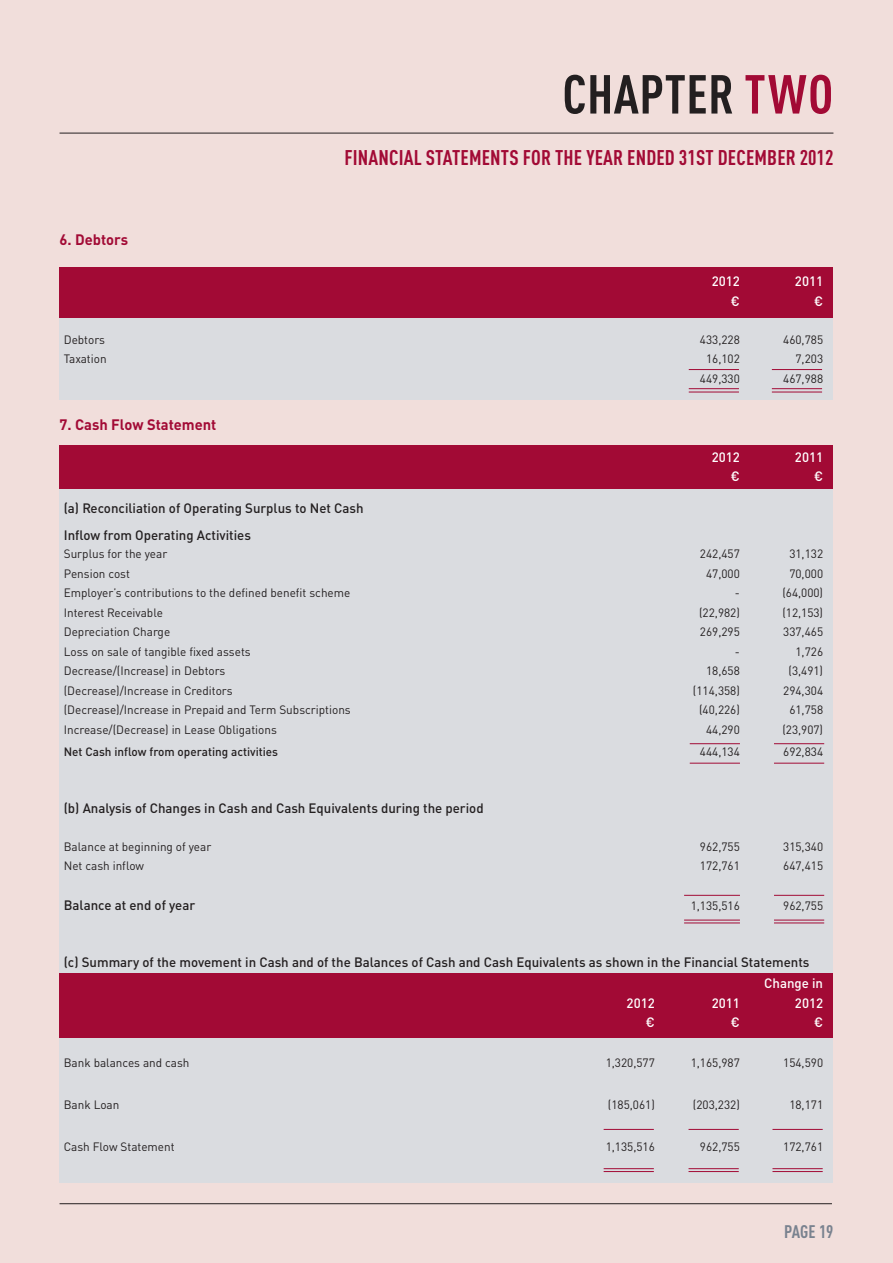
<style>
.page{position:relative;width:893px;height:1263px;background:#f1dedb}
.page>*{position:absolute;margin:0;border:0;box-sizing:border-box;transform-origin:0 0}
.t1{font:700 condensed 54px "DINOT";letter-spacing:.01em;color:#231f20}
.t2{font:700 condensed 21px "DINOT";letter-spacing:.01em;color:#a20a35}
.t3{font:700 condensed 18px "DINOT";color:#79828f}
.t4{font:700 15px "DINOT";color:#a20a35}
.t5{font:500 13.5px/27.3px "DINOT";color:#231f20}
.t6{font:500 13.5px "DINOT";color:#fff}
.t7{font:12px "DINOT";color:#231f20}
.t8{font:500 12px "DINOT";color:#231f20}
.s1{color:#a20a35}
</style>
<div class="page">
<div style="left:60px;top:445px;width:773px;height:615px;background:#dadce0"></div>
<div style="left:60px;top:1054px;width:773px;height:129px;background:#dadce0"></div>
<div style="left:60px;top:973px;width:773px;height:65px;background:#a20a35"></div>
<div style="left:60px;top:445px;width:773px;height:44px;background:#a20a35"></div>
<hr style="left:690px;top:743px;width:50px;height:1px;background:#a20a35">
<hr style="left:774px;top:743px;width:50px;height:1px;background:#a20a35">
<hr style="left:690px;top:763px;width:50px;height:1px;background:#a20a35">
<hr style="left:774px;top:763px;width:50px;height:1px;background:#a20a35">
<hr style="left:684px;top:895px;width:56px;height:1px;background:#a20a35">
<hr style="left:774px;top:895px;width:50px;height:1px;background:#a20a35">
<hr style="left:684px;top:920px;width:56px;height:1px;background:#a20a35">
<hr style="left:774px;top:920px;width:50px;height:1px;background:#a20a35">
<hr style="left:684px;top:922px;width:56px;height:1px;background:#a20a35">
<hr style="left:774px;top:922px;width:50px;height:1px;background:#a20a35">
<hr style="left:772px;top:1168px;width:51px;height:1px;background:#a20a35">
<hr style="left:772px;top:1171px;width:51px;height:1px;background:#a20a35">
<hr style="left:688px;top:1168px;width:51px;height:1px;background:#a20a35">
<hr style="left:688px;top:1171px;width:51px;height:1px;background:#a20a35">
<hr style="left:604px;top:1168px;width:50px;height:1px;background:#a20a35">
<hr style="left:604px;top:1171px;width:50px;height:1px;background:#a20a35">
<hr style="left:772px;top:1129px;width:51px;height:1px;background:#a20a35">
<hr style="left:688px;top:1129px;width:51px;height:1px;background:#a20a35">
<hr style="left:604px;top:1129px;width:50px;height:1px;background:#a20a35">
<div style="left:60px;top:277px;width:773px;height:123px;background:#dadce0"></div>
<div style="left:60px;top:267px;width:773px;height:50px;background:#a20a35"></div>
<hr style="left:689px;top:369px;width:50px;height:1px;background:#a20a35">
<hr style="left:772px;top:369px;width:50px;height:1px;background:#a20a35">
<hr style="left:689px;top:388px;width:50px;height:1px;background:#a20a35">
<hr style="left:772px;top:388px;width:50px;height:1px;background:#a20a35">
<hr style="left:689px;top:392px;width:50px;height:1px;background:#a20a35">
<hr style="left:772px;top:392px;width:50px;height:1px;background:#a20a35">
<hr style="left:60px;top:1203px;width:772px;height:1px;background:#231f20">
<hr style="left:60px;top:133px;width:773px;height:1px;background:#231f20">
<h1 class="t1" style="left:562px;top:75px;width:272px">CHAPTER <span class="s1">TWO</span></h1>
<p class="t4" style="left:60px;top:235px;width:70px">6. Debtors</p>
<h2 class="t2" style="left:344px;top:150px;width:490px">FINANCIAL STATEMENTS FOR THE YEAR ENDED 31ST DECEMBER 2012</h2>
<p class="t6" style="left:712px;top:277px;width:30px">2012</p>
<p class="t6" style="left:795px;top:277px;width:30px">2011</p>
<p class="t6" style="left:731px;top:296px;width:11px">€</p>
<p class="t6" style="left:814px;top:296px;width:11px">€</p>
<p class="t7" style="left:64px;top:335px;width:43px">Debtors</p>
<p class="t7" style="left:700px;top:335px;width:41px">433,228</p>
<p class="t7" style="left:783px;top:335px;width:41px">460,785</p>
<p class="t7" style="left:64px;top:355px;width:44px">Taxation</p>
<p class="t7" style="left:706px;top:355px;width:35px">16,102</p>
<p class="t7" style="left:795px;top:355px;width:29px">7,203</p>
<p class="t7" style="left:700px;top:374px;width:41px">449,330</p>
<p class="t7" style="left:783px;top:374px;width:41px">467,988</p>
<p class="t4" style="left:60px;top:419px;width:158px">7. Cash Flow Statement</p>
<p class="t6" style="left:712px;top:452px;width:30px">2012</p>
<p class="t6" style="left:795px;top:452px;width:30px">2011</p>
<p class="t6" style="left:731px;top:472px;width:11px">€</p>
<p class="t6" style="left:814px;top:472px;width:11px">€</p>
<p class="t5" style="left:64px;top:495px;width:301px">(a) Reconciliation of Operating Surplus to Net Cash<br>Inflow from Operating Activities</p>
<p class="t7" style="left:64px;top:550px;width:105px">Surplus for the year</p>
<p class="t7" style="left:700px;top:550px;width:41px">242,457</p>
<p class="t7" style="left:789px;top:550px;width:35px">31,132</p>
<p class="t7" style="left:64px;top:569px;width:68px">Pension cost</p>
<p class="t7" style="left:706px;top:569px;width:35px">47,000</p>
<p class="t7" style="left:789px;top:569px;width:35px">70,000</p>
<p class="t7" style="left:64px;top:589px;width:288px">Employer’s contributions to the defined benefit scheme</p>
<p class="t7" style="left:735px;top:589px;width:7px">-</p>
<p class="t7" style="left:782px;top:589px;width:42px">(64,000)</p>
<p class="t7" style="left:64px;top:608px;width:101px">Interest Receivable</p>
<p class="t7" style="left:699px;top:608px;width:42px">(22,982)</p>
<p class="t7" style="left:782px;top:608px;width:42px">(12,153)</p>
<p class="t7" style="left:64px;top:628px;width:108px">Depreciation Charge</p>
<p class="t7" style="left:700px;top:628px;width:41px">269,295</p>
<p class="t7" style="left:783px;top:628px;width:41px">337,465</p>
<p class="t7" style="left:64px;top:647px;width:188px">Loss on sale of tangible fixed assets</p>
<p class="t7" style="left:735px;top:647px;width:7px">-</p>
<p class="t7" style="left:795px;top:647px;width:29px">1,726</p>
<p class="t7" style="left:64px;top:667px;width:163px">Decrease/(Increase) in Debtors</p>
<p class="t7" style="left:706px;top:667px;width:35px">18,658</p>
<p class="t7" style="left:788px;top:667px;width:36px">(3,491)</p>
<p class="t7" style="left:64px;top:686px;width:170px">(Decrease)/Increase in Creditors</p>
<p class="t7" style="left:693px;top:686px;width:48px">(114,358)</p>
<p class="t7" style="left:783px;top:686px;width:41px">294,304</p>
<p class="t7" style="left:64px;top:706px;width:288px">(Decrease)/Increase in Prepaid and Term Subscriptions</p>
<p class="t7" style="left:699px;top:706px;width:42px">(40,226)</p>
<p class="t7" style="left:789px;top:706px;width:35px">61,758</p>
<p class="t7" style="left:64px;top:725px;width:215px">Increase/(Decrease) in Lease Obligations</p>
<p class="t7" style="left:706px;top:725px;width:35px">44,290</p>
<p class="t7" style="left:782px;top:725px;width:42px">(23,907)</p>
<p class="t8" style="left:64px;top:748px;width:216px">Net Cash inflow from operating activities</p>
<p class="t7" style="left:700px;top:748px;width:41px">444,134</p>
<p class="t7" style="left:783px;top:748px;width:41px">692,834</p>
<p class="t5" style="left:64px;top:796px;width:421px">(b) Analysis of Changes in Cash and Cash Equivalents during the period</p>
<p class="t7" style="left:64px;top:842px;width:149px">Balance at beginning of year</p>
<p class="t7" style="left:700px;top:842px;width:41px">962,755</p>
<p class="t7" style="left:783px;top:842px;width:41px">315,340</p>
<p class="t7" style="left:64px;top:862px;width:82px">Net cash inflow</p>
<p class="t7" style="left:700px;top:862px;width:41px">172,761</p>
<p class="t7" style="left:783px;top:862px;width:41px">647,415</p>
<p class="t5" style="left:64px;top:893px;width:133px">Balance at end of year</p>
<p class="t7" style="left:691px;top:902px;width:51px">1,135,516</p>
<p class="t7" style="left:783px;top:902px;width:41px">962,755</p>
<p class="t5" style="left:64px;top:950px;width:747px">(c) Summary of the movement in Cash and of the Balances of Cash and Cash Equivalents as shown in the Financial Statements</p>
<p class="t6" style="left:764px;top:979px;width:60px">Change in</p>
<p class="t6" style="left:627px;top:998px;width:30px">2012</p>
<p class="t6" style="left:712px;top:998px;width:30px">2011</p>
<p class="t6" style="left:795px;top:998px;width:30px">2012</p>
<p class="t6" style="left:646px;top:1018px;width:11px">€</p>
<p class="t6" style="left:731px;top:1018px;width:11px">€</p>
<p class="t6" style="left:814px;top:1018px;width:11px">€</p>
<p class="t7" style="left:64px;top:1058px;width:127px">Bank balances and cash</p>
<p class="t7" style="left:606px;top:1058px;width:51px">1,320,577</p>
<p class="t7" style="left:691px;top:1058px;width:51px">1,165,987</p>
<p class="t7" style="left:783px;top:1058px;width:41px">154,590</p>
<p class="t7" style="left:64px;top:1100px;width:57px">Bank Loan</p>
<p class="t7" style="left:608px;top:1100px;width:48px">(185,061)</p>
<p class="t7" style="left:693px;top:1100px;width:48px">(203,232)</p>
<p class="t7" style="left:789px;top:1100px;width:35px">18,171</p>
<p class="t7" style="left:64px;top:1142px;width:112px">Cash Flow Statement</p>
<p class="t7" style="left:606px;top:1142px;width:51px">1,135,516</p>
<p class="t7" style="left:700px;top:1142px;width:41px">962,755</p>
<p class="t7" style="left:783px;top:1142px;width:41px">172,761</p>
<h3 class="t3" style="left:784px;top:1225px;width:51px">PAGE 19</h3>
</div>
